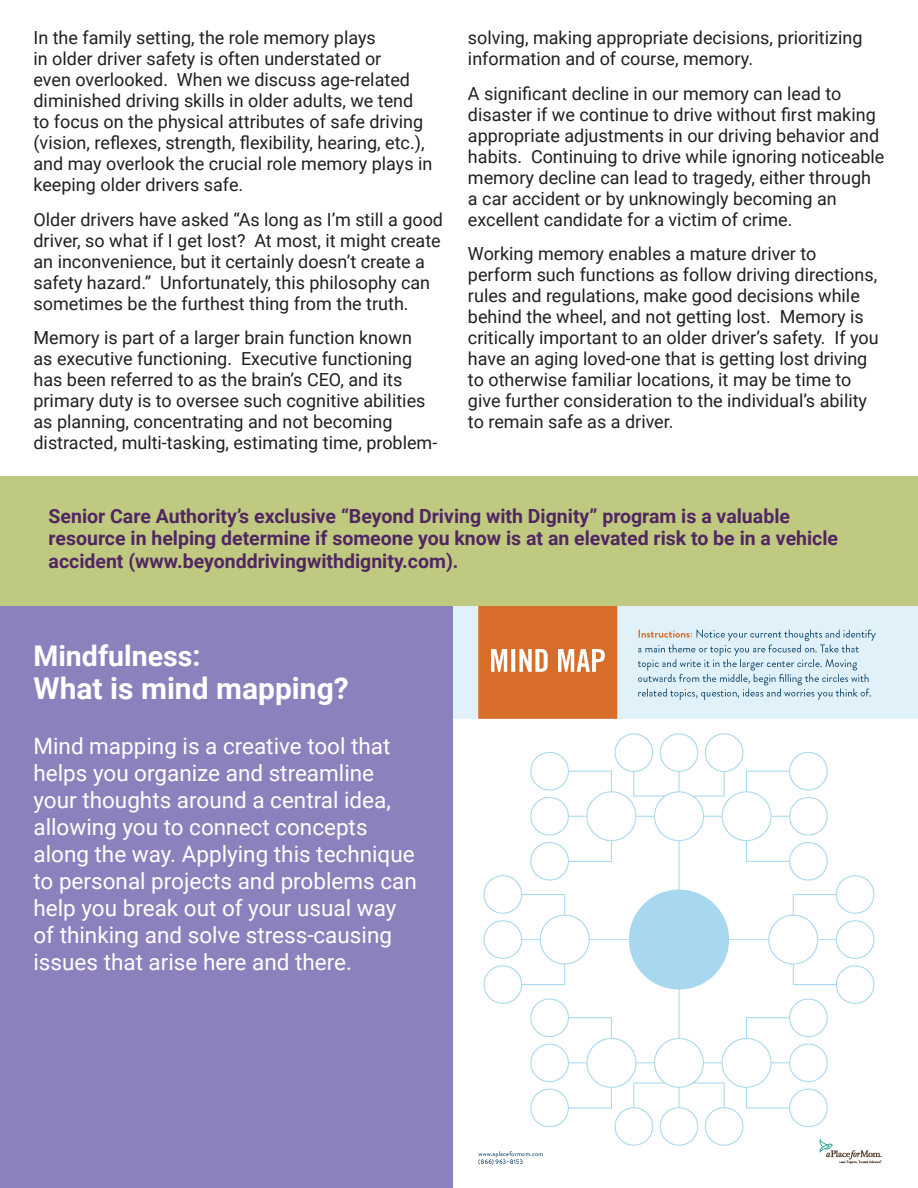
<style>
.page{position:relative;width:918px;height:1188px;background:#fff}
.page>*{position:absolute;margin:0;border:0;box-sizing:border-box;transform-origin:0 0}
.sources{font:700 30px "Roboto";color:#fff}
.sources-2{font:700 28.5px "Roboto";color:#fff}
.mindful_bullets{font:22.5px/27px "Roboto";color:#fff}
.body{font:700 19.5px/22.5px "Roboto";color:#512662}
.body-2{font:18px/21px "Roboto";color:#231f20}
</style>
<div class="page">
<div style="left:0;top:476px;width:918px;height:476px;background:#bfc97f"></div>
<div style="left:0;top:606px;width:918px;height:582px;background:#8c81bd"></div>
<img style="left:904px;top:606px;width:14px;height:544px">
<div style="left:454px;top:1150px;width:464px;height:38px;background:#fff"></div>
<img style="left:454px;top:606px;width:450px;height:559px">
<p class="body-2" style="left:33px;top:27px;width:401px">In the family setting, the role memory plays<br>in older driver safety is often understated or<br>even overlooked. When we discuss age-related diminished driving skills in older adults, we tend to focus on the physical attributes of safe driving (vision, reflexes, strength, flexibility, hearing, etc.), and may overlook the crucial role memory plays in keeping older drivers safe.</p>
<p class="body-2" style="left:33px;top:208px;width:411px">Older drivers have asked “As long as I’m still a good driver, so what if I get lost? At most, it might create an inconvenience, but it certainly doesn’t create a safety hazard.” Unfortunately, this philosophy can sometimes be the furthest thing from the truth.</p>
<p class="body-2" style="left:33px;top:327px;width:405px">Memory is part of a larger brain function known<br>as executive functioning. Executive functioning has been referred to as the brain’s CEO, and its primary duty is to oversee such cognitive abilities as planning, concentrating and not becoming distracted, multi-tasking, estimating time, problem-</p>
<p class="body-2" style="left:468px;top:27px;width:396px">solving, making appropriate decisions, prioritizing information and of course, memory.</p>
<p class="body-2" style="left:468px;top:82px;width:418px">A significant decline in our memory can lead to disaster if we continue to drive without first making appropriate adjustments in our driving behavior and habits. Continuing to drive while ignoring noticeable memory decline can lead to tragedy, either through a car accident or by unknowingly becoming an excellent candidate for a victim of crime.</p>
<p class="body-2" style="left:468px;top:243px;width:412px">Working memory enables a mature driver to perform such functions as follow driving directions, rules and regulations, make good decisions while behind the wheel, and not getting lost. Memory is critically important to an older driver’s safety. If you have an aging loved-one that is getting lost driving to otherwise familiar locations, it may be time to give further consideration to the individual’s ability to remain safe as a driver.</p>
<p class="body" style="left:49px;top:504px;width:791px">Senior Care Authority’s exclusive “Beyond Driving with Dignity” program is a valuable resource in helping determine if someone you know is at an elevated risk to be in a vehicle accident (www.beyonddrivingwithdignity.com).</p>
<p class="sources-2" style="left:33px;top:636px;width:168px">Mindfulness:</p>
<p class="sources" style="left:33px;top:668px;width:317px">What is mind mapping?</p>
<p class="mindful_bullets" style="left:33px;top:732px;width:385px">Mind mapping is a creative tool that helps you organize and streamline your thoughts around a central idea, allowing you to connect concepts along the way. Applying this technique to personal projects and problems can help you break out of your usual way of thinking and solve stress-causing issues that arise here and there.</p>
</div>
